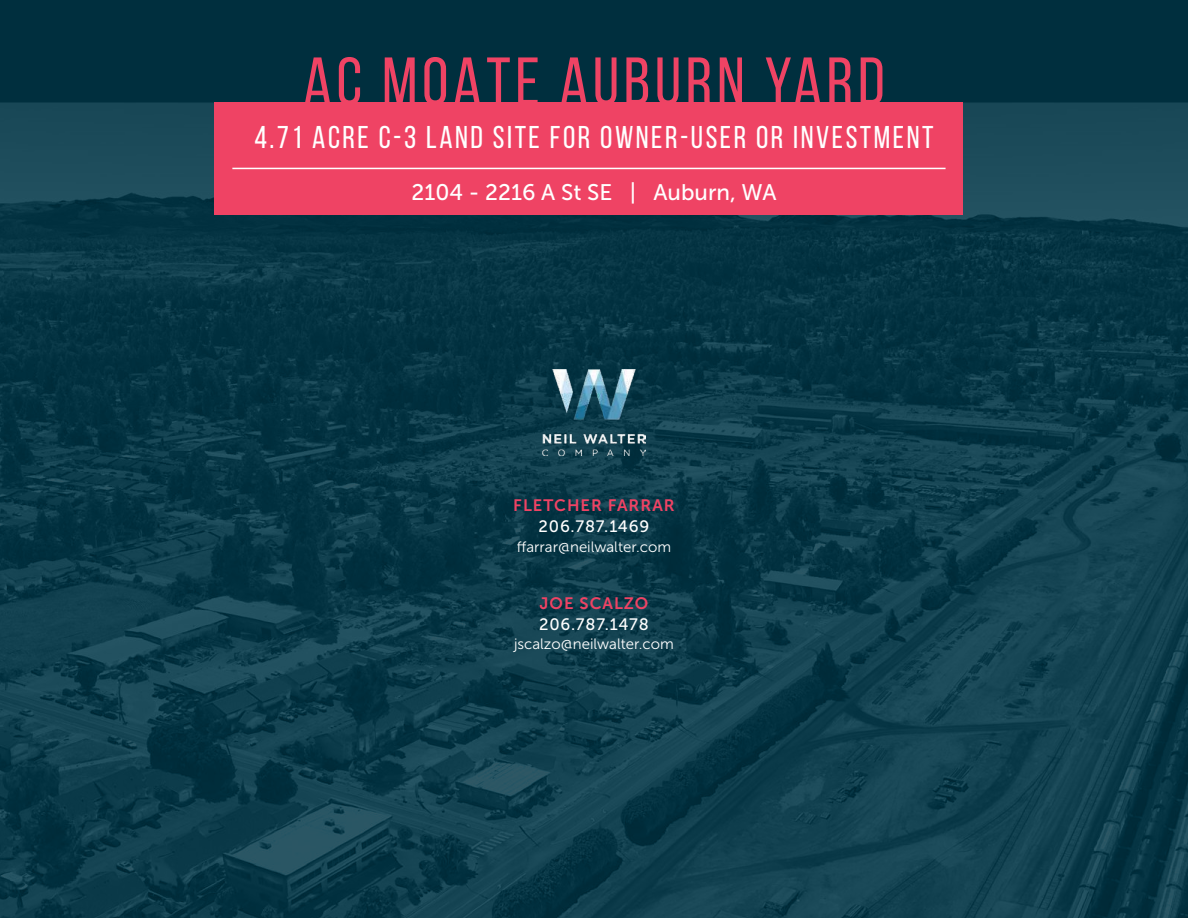
<style>
.page{position:relative;width:1188px;height:918px;background:#fff}
.page>*{position:absolute;margin:0;border:0;box-sizing:border-box;transform-origin:0 0}
.t1{font:67.5px "Bebas Neue";letter-spacing:.07em;color:#ef4364}
.t2{font:31.5px "Bebas Neue";letter-spacing:.08em;color:#fff}
.t3{font:22.5px "Museo Sans 500";color:#fff}
.t4{font:16.5px "Museo Sans 500";letter-spacing:.05em;color:#fff}
.t5{font:16.5px "Museo Sans 700";letter-spacing:.06em;color:#ef4364}
.t6{font:15px "Museo Sans 300";color:#fff}
</style>
<div class="page">
<div style="left:0;top:0;width:1188px;height:144px;background:#002f3e"></div>
<img style="left:0;top:102px;width:1188px;height:816px">
<img style="left:542px;top:370px;width:104px;height:85px">
<div style="left:215px;top:102px;width:748px;height:113px;background:#ef4364"></div>
<hr style="left:232px;top:168px;width:714px;height:1px;background:#fff">
<h1 class="t1" style="left:303px;top:45px;width:583px">AC MOATE AUBURN YARD</h1>
<h2 class="t2" style="left:254px;top:120px;width:681px">4.71 ACRE C-3 LAND SITE FOR OWNER-USER OR INVESTMENT</h2>
<h3 class="t3" style="left:412px;top:179px;width:366px">2104 - 2216 A St SE | Auburn, WA</h3>
<p class="t5" style="left:513px;top:496px;width:163px">FLETCHER FARRAR</p>
<p class="t4" style="left:539px;top:517px;width:112px">206.787.1469</p>
<p class="t6" style="left:517px;top:538px;width:156px">ffarrar@neilwalter.com</p>
<p class="t5" style="left:540px;top:594px;width:110px">JOE SCALZO</p>
<p class="t4" style="left:539px;top:615px;width:111px">206.787.1478</p>
<p class="t6" style="left:514px;top:636px;width:161px">jscalzo@neilwalter.com</p>
</div>
